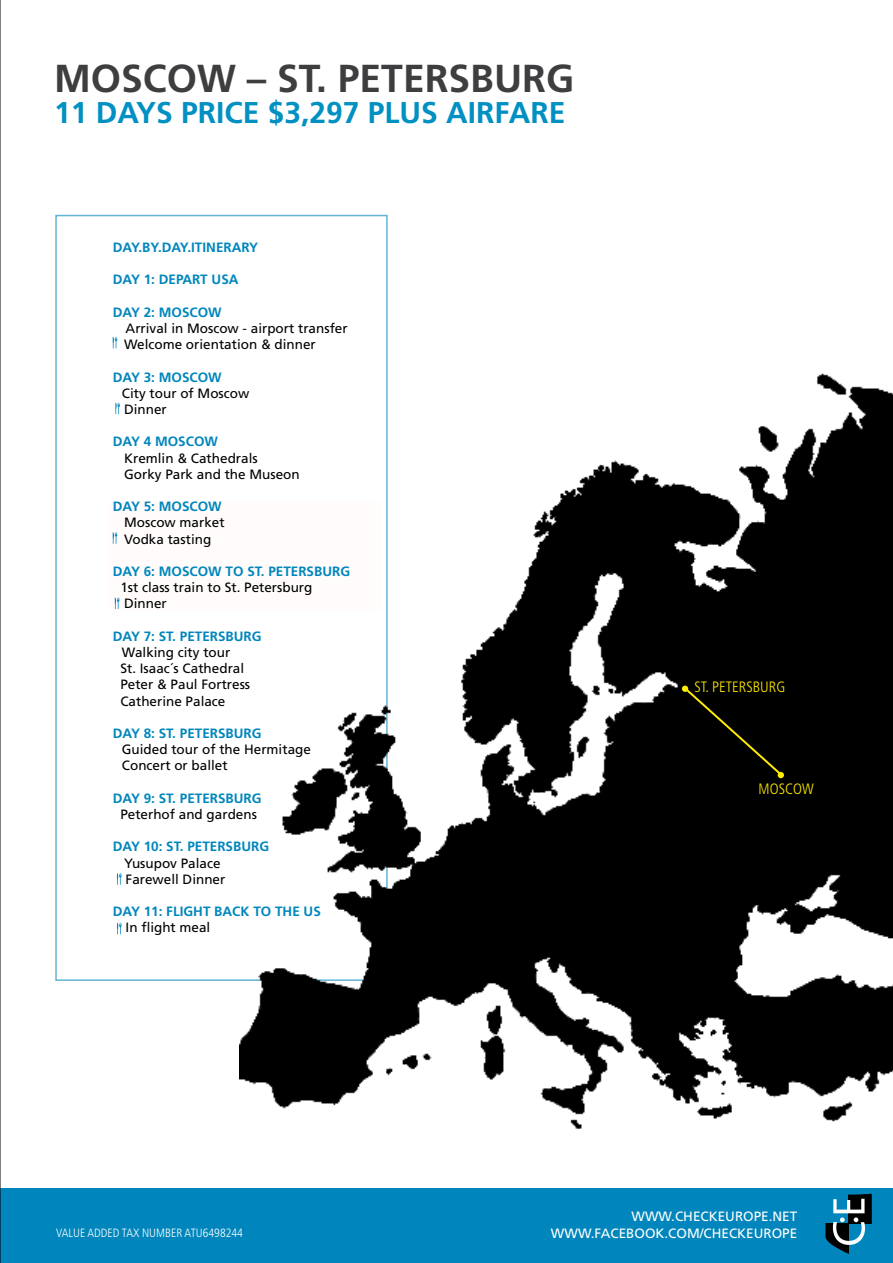
<style>
.page{position:relative;width:893px;height:1263px;background:#fff}
.page>*{position:absolute;margin:0;border:0;box-sizing:border-box;transform-origin:0 0}
.t1{font:700 39px "Frutiger LT Std";color:#3e3d40}
.t2{font:700 30px "Frutiger LT Std";color:#0090c2}
.t3{font:300 condensed 15px "Frutiger LT Std";color:#ffed00}
.t4{font:13.5px/16.2px "Frutiger LT Std";color:#000}
.t5{font:700 13.5px "Frutiger LT Std";color:#0086bc}
.t6{font:13.5px "Frutiger LT Std";color:#fff}
.t7{font:300 condensed 12px "Frutiger LT Std";color:#fff}
</style>
<div class="page">
<div style="left:0;top:1188px;width:893px;height:75px;background:#0086bc"></div>
<hr style="left:0;top:0;width:1px;height:1263px;background:#000">
<svg style="left:113px;top:337px;width:4px;height:11px"></svg>
<svg style="left:117px;top:873px;width:5px;height:12px"></svg>
<svg style="left:117px;top:923px;width:5px;height:11px"></svg>
<img style="left:239px;top:373px;width:654px;height:756px">
<div style="left:681px;top:684px;width:103px;height:94px;background:#000"></div>
<div style="left:108px;top:503px;width:274px;height:107px;background:#fffcfb"></div>
<svg style="left:825px;top:1194px;width:47px;height:60px"></svg>
<svg style="left:115px;top:597px;width:4px;height:12px"></svg>
<svg style="left:113px;top:532px;width:4px;height:12px"></svg>
<svg style="left:115px;top:403px;width:5px;height:11px"></svg>
<h1 class="t1" style="left:54px;top:56px;width:517px">MOSCOW – ST. PETERSBURG</h1>
<h2 class="t2" style="left:54px;top:95px;width:513px">11 DAYS PRICE $3,297 PLUS AIRFARE</h2>
<p class="t5" style="left:113px;top:239px;width:120px">DAY.BY.DAY.ITI NERAR</p>
<p class="t5" style="left:249px;top:239px;width:11px">Y</p>
<p class="t5" style="left:113px;top:272px;width:72px">DAY 1: DEPART</p>
<p class="t5" style="left:212px;top:272px;width:28px">USA</p>
<p class="t5" style="left:113px;top:304px;width:110px">DAY 2: MOSCOW</p>
<p class="t4" style="left:124px;top:320px;width:225px">Arrival in M oscow - airport transfer<br>Welcome orientation &amp; dinner</p>
<p class="t5" style="left:113px;top:369px;width:110px">DAY 3: MOSCOW</p>
<p class="t4" style="left:122px;top:385px;width:129px">City tour of M oscow<br>Dinner</p>
<p class="t5" style="left:113px;top:434px;width:107px">DAY 4 MOSCOW</p>
<p class="t4" style="left:124px;top:450px;width:177px">Kremlin &amp; Cathedrals<br>Gorky Park and the M useon</p>
<p class="t5" style="left:113px;top:498px;width:110px">DAY 5: MOSCOW</p>
<p class="t4" style="left:124px;top:515px;width:102px">M oscow market<br>Vodka tasting</p>
<p class="t5" style="left:113px;top:563px;width:237px">DAY 6: MOSCOW TO ST. PETERSBURG</p>
<p class="t4" style="left:120px;top:579px;width:194px">1st class train to St. Petersburg<br>Dinner</p>
<p class="t5" style="left:113px;top:628px;width:150px">DAY 7: ST. PETERS BURG</p>
<p class="t4" style="left:120px;top:644px;width:131px">Walking city tour<br>St. Isaac´s Cathedral<br>Peter &amp; Paul Fortress<br>Catherine Palace</p>
<p class="t5" style="left:113px;top:725px;width:150px">DAY 8: ST. PETERS BURG</p>
<p class="t4" style="left:122px;top:741px;width:191px">Guided tour of the Hermitage<br>Concert or ballet</p>
<p class="t5" style="left:113px;top:790px;width:150px">DAY 9: ST. PETERS BURG</p>
<p class="t4" style="left:120px;top:806px;width:138px">Peterhof and gardens</p>
<p class="t5" style="left:113px;top:839px;width:158px">DAY 10: ST. PETERS BURG</p>
<p class="t4" style="left:124px;top:855px;width:103px">Yusupov Palace<br>Farewell Dinner</p>
<p class="t5" style="left:113px;top:903px;width:209px">DAY 11: FLIGHT BACK TO THE US</p>
<p class="t4" style="left:126px;top:920px;width:86px">In flight meal</p>
<p class="t3" style="left:694px;top:678px;width:33px">ST.PETERSBURG</p>
<p class="t3" style="left:759px;top:780px;width:57px">MOSCOW</p>
<p class="t6" style="left:631px;top:1209px;width:167px">WWW.CHeCKeuroPe.Net</p>
<p class="t7" style="left:56px;top:1226px;width:188px">VALUE ADDED TAX NUMBER ATU6498244</p>
<p class="t6" style="left:489px;top:1225px;width:27px">www</p>
<p class="t6" style="left:591px;top:1225px;width:208px">.facebook.com/ch eckeurope</p>
</div>
